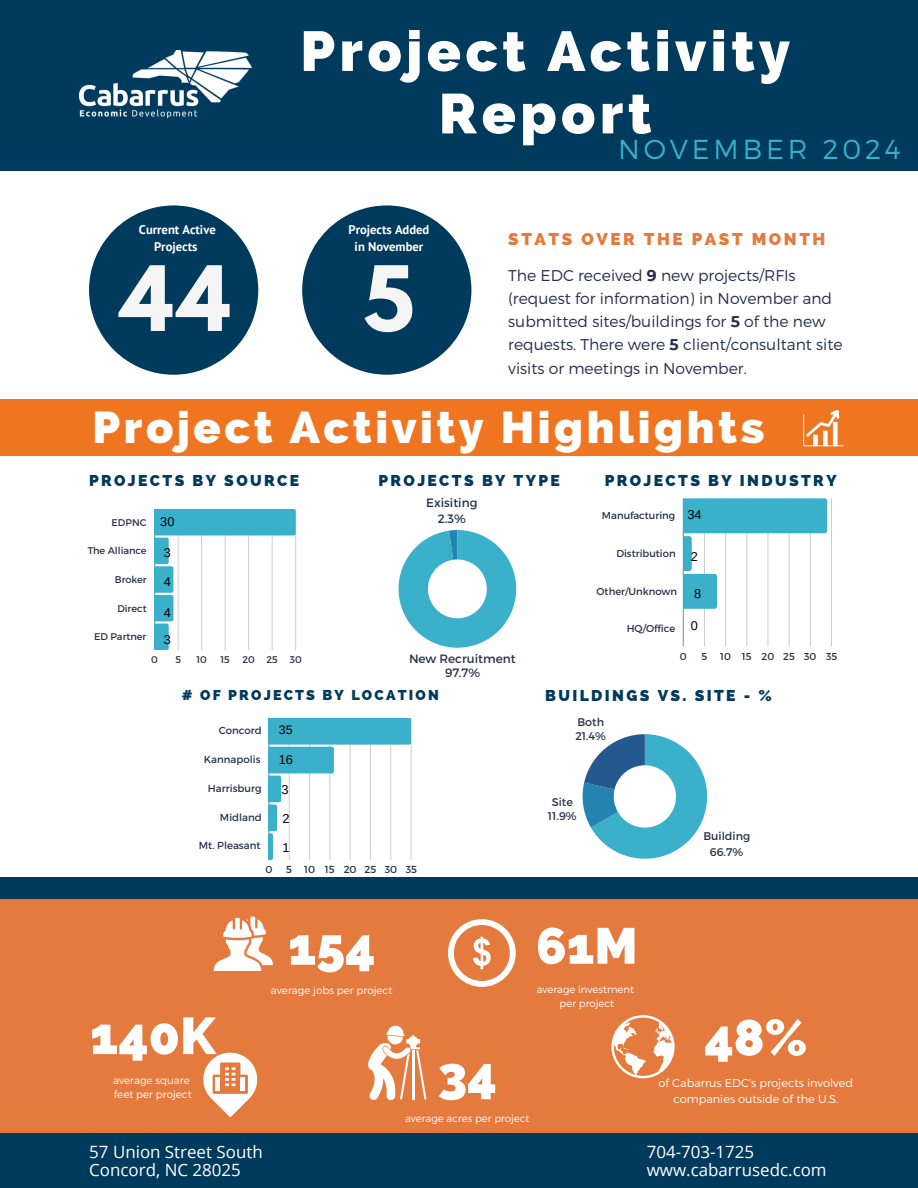
<style>
.page{position:relative;width:918px;height:1188px;background:#003a5c}
.page>*{position:absolute;margin:0;border:0;box-sizing:border-box;transform-origin:0 0}
.t1{font:700 79.65px "League Spartan";color:#f5f5f5}
.t2{font:800 56.1px/62.4px "Raleway";letter-spacing:.08em;color:#fff;text-align:center}
.t3{font:800 51.6px "Raleway";color:#fff}
.t4{font:800 50.55px "Raleway";color:#fff}
.t5{font:800 44.7px "Raleway";letter-spacing:.08em;color:#fff}
.t6{font:300 27.45px "Montserrat";letter-spacing:.14em;color:#3ab0cb}
.t7{font:800 17.1px "Raleway";letter-spacing:.15em;color:#e57a3e}
.t8{font:16.95px "Open Sans";color:#fff}
.t9{font:800 15.75px "Raleway";letter-spacing:.15em;color:#003a5c}
.t10{font:300 15.6px/23.4px "Montserrat";color:#252e4a}
.t11{font:800 14.25px "Raleway";letter-spacing:.15em;color:#003a5c}
.t12{font:12.75px "Arimo";color:#000}
.t13{font:700 12.6px/16.4px "PT Sans";color:#fff;text-align:center}
.t14{font:12.45px "Arimo";color:#000}
.t15{font:12.15px/14.1px "Montserrat";color:#27324a;text-align:center}
.t16{font:11.55px "PT Sans";color:#fff}
.t17{font:300 11.4px/16px "Montserrat";color:#fff;text-align:center}
.t18{font:11.1px/13.8px "Montserrat";color:#27324a;text-align:center}
.t19{font:300 10.35px/14.7px "Montserrat";color:#fff}
.t20{font:10.2px "Montserrat";color:#27324a}
.t21{font:10.05px "Montserrat";color:#27324a}
.t22{font:300 10.05px/14.4px "Montserrat";color:#fff;text-align:center}
.t23{font:9.75px "Montserrat";color:#27324a}
.s1{font-weight:700}
</style>
<div class="page">
<div style="left:0;top:171px;width:918px;height:706px;background:#fff"></div>
<div style="left:0;top:899px;width:918px;height:289px;background:#e57a3e"></div>
<hr style="left:411px;top:718px;width:1px;height:142px;background:#27324a;opacity:.25">
<svg style="left:269px;top:718px;width:142px;height:142px"></svg>
<hr style="left:154px;top:509px;width:1px;height:141px;background:#27324a;opacity:.6">
<svg style="left:155px;top:509px;width:141px;height:141px"></svg>
<svg style="left:89px;top:205px;width:169px;height:170px"></svg>
<svg style="left:302px;top:205px;width:169px;height:170px"></svg>
<div style="left:0;top:400px;width:918px;height:56px;background:#ef7521"></div>
<svg style="left:803px;top:410px;width:41px;height:36px"></svg>
<div style="left:813px;top:435px;width:5px;height:11px;background:#fff"></div>
<svg style="left:214px;top:917px;width:59px;height:54px"></svg>
<svg style="left:203px;top:1053px;width:54px;height:64px"></svg>
<svg style="left:368px;top:1025px;width:58px;height:75px"></svg>
<svg style="left:448px;top:919px;width:67px;height:68px"></svg>
<svg style="left:611px;top:1015px;width:63px;height:63px"></svg>
<hr style="left:683px;top:498px;width:1px;height:149px;background:#989da9">
<hr style="left:704px;top:498px;width:1px;height:149px;background:#cbcdd3">
<hr style="left:725px;top:498px;width:1px;height:149px;background:#d0d2d7">
<hr style="left:746px;top:498px;width:1px;height:149px;background:#d9dbdf">
<hr style="left:768px;top:498px;width:1px;height:149px;background:#e5e6e9">
<hr style="left:789px;top:498px;width:1px;height:149px;background:#dcdee1">
<hr style="left:810px;top:498px;width:1px;height:149px;background:#d2d5da">
<hr style="left:831px;top:498px;width:1px;height:149px;background:#c9ccd2">
<svg style="left:683px;top:498px;width:144px;height:111px"></svg>
<svg style="left:399px;top:530px;width:117px;height:118px"></svg>
<svg style="left:582px;top:734px;width:125px;height:125px"></svg>
<div style="left:0;top:1133px;width:918px;height:55px;background:#003a5c"></div>
<img style="left:80px;top:50px;width:172px;height:68px">
<h3 class="t13" style="left:139px;top:222px;width:78px">Current Active<br>Projects</h3>
<p class="t1" style="left:120px;top:259px;width:112px">44</p>
<h6 class="t2" style="left:300px;top:20px;width:491px">Project Activity<br>Report</h6>
<p class="t6" style="left:618px;top:132px;width:284px">NOVEMBER 2024</p>
<p class="t13" style="left:348px;top:222px;width:82px">Projects Added</p>
<p class="t13" style="left:355px;top:238px;width:70px">in November</p>
<p class="t1" style="left:363px;top:259px;width:53px">5</p>
<p class="t7" style="left:508px;top:229px;width:319px">STATS OVER THE PAST MONTH</p>
<h4 class="t10" style="left:508px;top:262px;width:336px">The EDC received <span class="s1">9</span> new projects/RFIs (request for information) in November and submitted sites/buildings for <span class="s1">5</span> of the new requests. There were <span class="s1">5</span> client/consultant site visits or meetings in November.</h4>
<p class="t5" style="left:93px;top:401px;width:673px">Project Activity Highlights</p>
<p class="t16" style="left:335px;top:424px;width:132px">Other information deemed</p>
<p class="t9" style="left:89px;top:471px;width:212px">PROJECTS BY SOURCE</p>
<p class="t23" style="left:112px;top:516px;width:36px">EDPNC</p>
<p class="t23" style="left:88px;top:545px;width:60px">The Alliance</p>
<p class="t23" style="left:115px;top:573px;width:33px">Broker</p>
<p class="t23" style="left:117px;top:602px;width:31px">Direct</p>
<p class="t23" style="left:94px;top:631px;width:54px">ED Partner</p>
<p class="t12" style="left:160px;top:515px;width:16px">30</p>
<p class="t12" style="left:164px;top:546px;width:9px">3</p>
<p class="t12" style="left:164px;top:575px;width:9px">4</p>
<p class="t12" style="left:164px;top:605px;width:9px">4</p>
<p class="t12" style="left:164px;top:632px;width:9px">3</p>
<p class="t23" style="left:151px;top:653px;width:8px">0</p>
<p class="t23" style="left:175px;top:653px;width:7px">5</p>
<p class="t23" style="left:196px;top:653px;width:12px">10</p>
<p class="t23" style="left:220px;top:653px;width:11px">15</p>
<p class="t23" style="left:242px;top:653px;width:61px">20 25 30</p>
<p class="t9" style="left:378px;top:471px;width:183px">PROJECTS BY TYPE</p>
<p class="t9" style="left:605px;top:471px;width:233px">PROJECTS BY INDUSTRY</p>
<p class="t15" style="left:426px;top:493px;width:53px;line-height:16.6px">Exisiting<br>2.3%</p>
<p class="t15" style="left:409px;top:651px;width:108px">New Recruitment<br>97.7%</p>
<p class="t21" style="left:602px;top:509px;width:75px">Manufacturing</p>
<p class="t21" style="left:616px;top:547px;width:61px">Distribution</p>
<p class="t21" style="left:596px;top:585px;width:82px">Other/Unknown</p>
<p class="t21" style="left:627px;top:622px;width:50px">HQ/Offi ce</p>
<p class="t12" style="left:687px;top:508px;width:16px">34</p>
<p class="t12" style="left:691px;top:549px;width:9px">2</p>
<p class="t12" style="left:694px;top:586px;width:9px">8</p>
<p class="t12" style="left:691px;top:618px;width:9px">0</p>
<p class="t21" style="left:680px;top:649px;width:8px">0</p>
<p class="t21" style="left:702px;top:649px;width:7px">5</p>
<p class="t21" style="left:720px;top:649px;width:119px">10 15 20 25 30 35</p>
<p class="t11" style="left:182px;top:687px;width:258px"># OF PROJECTS BY LOCATION</p>
<p class="t20" style="left:219px;top:724px;width:44px">Concord</p>
<p class="t20" style="left:204px;top:753px;width:58px">Kannapolis</p>
<p class="t20" style="left:208px;top:781px;width:55px">Harrisburg</p>
<p class="t20" style="left:220px;top:810px;width:43px">Midland</p>
<p class="t20" style="left:199px;top:839px;width:63px">Mt. Pleasant</p>
<p class="t14" style="left:279px;top:723px;width:15px">35</p>
<p class="t12" style="left:279px;top:752px;width:16px">16</p>
<p class="t12" style="left:282px;top:783px;width:9px">3</p>
<p class="t12" style="left:283px;top:812px;width:9px">2</p>
<p class="t12" style="left:283px;top:841px;width:9px">1</p>
<p class="t20" style="left:265px;top:863px;width:9px">0</p>
<p class="t20" style="left:286px;top:863px;width:132px">5 10 15 20 25 30 35</p>
<p class="t9" style="left:545px;top:686px;width:228px">BUILDINGS VS. SITE - %</p>
<p class="t18" style="left:575px;top:715px;width:32px;text-align:left">Both<br>21.4%</p>
<p class="t18" style="left:548px;top:795px;width:30px">Site<br>11.9%</p>
<p class="t18" style="left:703px;top:828px;width:48px;line-height:15.9px">Building<br>66.7%</p>
<p class="t3" style="left:90px;top:1006px;width:127px">140K</p>
<p class="t19" style="left:113px;top:1072px;width:80px">average square feet per project</p>
<p class="t3" style="left:288px;top:916px;width:89px">154</p>
<p class="t19" style="left:271px;top:983px;width:123px">average jobs per project</p>
<p class="t8" style="left:89px;top:1140px;width:175px">57 Union Street South</p>
<p class="t8" style="left:89px;top:1158px;width:153px">Concord, NC 28025</p>
<p class="t4" style="left:536px;top:916px;width:103px">61M</p>
<p class="t22" style="left:537px;top:981px;width:99px">average investment per project</p>
<h1 class="t4" style="left:438px;top:1045px;width:60px">34</h1>
<p class="t22" style="left:405px;top:1110px;width:126px">average acres per project</p>
<p class="t4" style="left:704px;top:1008px;width:105px">48%</p>
<p class="t17" style="left:658px;top:1075px;width:196px">of Cabarrus EDC's projects involved companies outside of the U.S.</p>
<p class="t8" style="left:647px;top:1140px;width:109px">704-703-1725</p>
<p class="t8" style="left:647px;top:1158px;width:181px">www.cabarrusedc.com</p>
</div>
